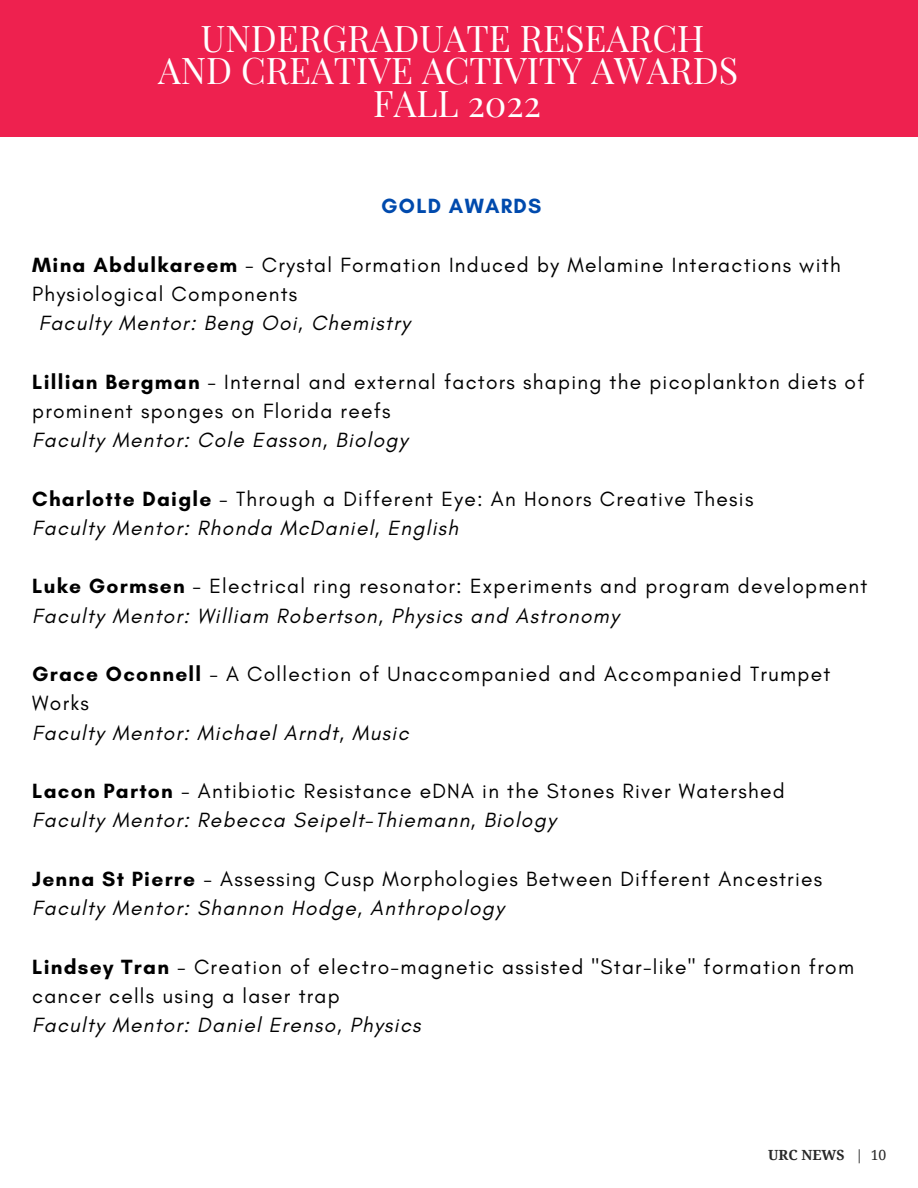
<style>
.page{position:relative;width:918px;height:1188px;background:#fff}
.page>*{position:absolute;margin:0;border:0;box-sizing:border-box;transform-origin:0 0}
.t1{font:36px/32.7px "Playfair Display";color:#fff;text-align:center}
.t2{font:21px/29.2px "Glacial Indifference";letter-spacing:.06em;color:#000}
.t3{font:italic 21px "Glacial Indifference";letter-spacing:.06em;color:#000}
.t4{font:700 21px "Glacial Indifference";letter-spacing:.06em;color:#004aad}
.t5{font:700 13.95px "Droid Serif";color:#282828}
.s1{font-weight:700}
.s2{font-style:italic}
.s3{font-weight:400}
</style>
<div class="page">
<div style="left:0;top:0;width:918px;height:136px;background:#ee214f"></div>
<h1 class="t1" style="left:158px;top:20px;width:582px">UNDERGRADUATE RESEARCH<br>AND CREATIVE ACTIVITY AWARDS<br>FALL 2022</h1>
<p class="t4" style="left:381px;top:193px;width:162px">GOLD AWARDS</p>
<p class="t2" style="left:32px;top:250px;width:810px"><span class="s1">Mina Abdulkareem</span> - Crystal Formation Induced by Melamine Interactions with<br>Physiological Components</p>
<p class="t3" style="left:39px;top:310px;width:373px">Faculty Mentor: Beng Ooi, Chemistry</p>
<p class="t2" style="left:32px;top:367px;width:834px"><span class="s1">Lillian Bergman</span> - Internal and external factors shaping the picoplankton diets of prominent sponges on Florida reefs</p>
<p class="t3" style="left:32px;top:427px;width:377px">Faculty Mentor: Cole Easson, Biology</p>
<p class="t2" style="left:32px;top:484px;width:723px"><span class="s1">Charlotte Daigle</span> - Through a Different Eye: An Honors Creative Thesis<br><span class="s2">Faculty Mentor: Rhonda McDaniel, English</span></p>
<p class="t2" style="left:32px;top:571px;width:837px"><span class="s1">Luke Gormsen</span> <span class="s2">-</span> Electrical ring resonator: Experiments and program development<br><span class="s2">Faculty Mentor: William Robertson, Physics and Astronomy</span></p>
<p class="t2" style="left:32px;top:659px;width:800px"><span class="s1">Grace Oconnell</span> <span class="s2">-</span> A Collection of Unaccompanied and Accompanied Trumpet<br>Works</p>
<p class="t3" style="left:32px;top:720px;width:378px">Faculty Mentor: Michael Arndt, Music</p>
<p class="t2" style="left:32px;top:776px;width:754px"><span class="s1">Lacon Parton</span> - Antibiotic Resistance eDNA in the Stones River Watershed<br><span class="s2">Faculty Mentor: Rebecca Seipelt-Thiemann, Biology</span></p>
<p class="t2" style="left:32px;top:864px;width:792px"><span class="s1">Jenna St Pierre</span> - Assessing Cusp Morphologies Between Different Ancestries<br><span class="s2">Faculty Mentor: Shannon Hodge, Anthropology</span></p>
<p class="t2" style="left:32px;top:952px;width:823px"><span class="s1">Lindsey Tran</span> - Creation of electro-magnetic assisted "Star-like" formation from cancer cells using a laser trap</p>
<p class="t3" style="left:32px;top:1012px;width:390px">Faculty Mentor: Daniel Erenso, Physics</p>
<p class="t5" style="left:768px;top:1147px;width:120px">URC NEWS <span class="s3">| 10</span></p>
</div>
